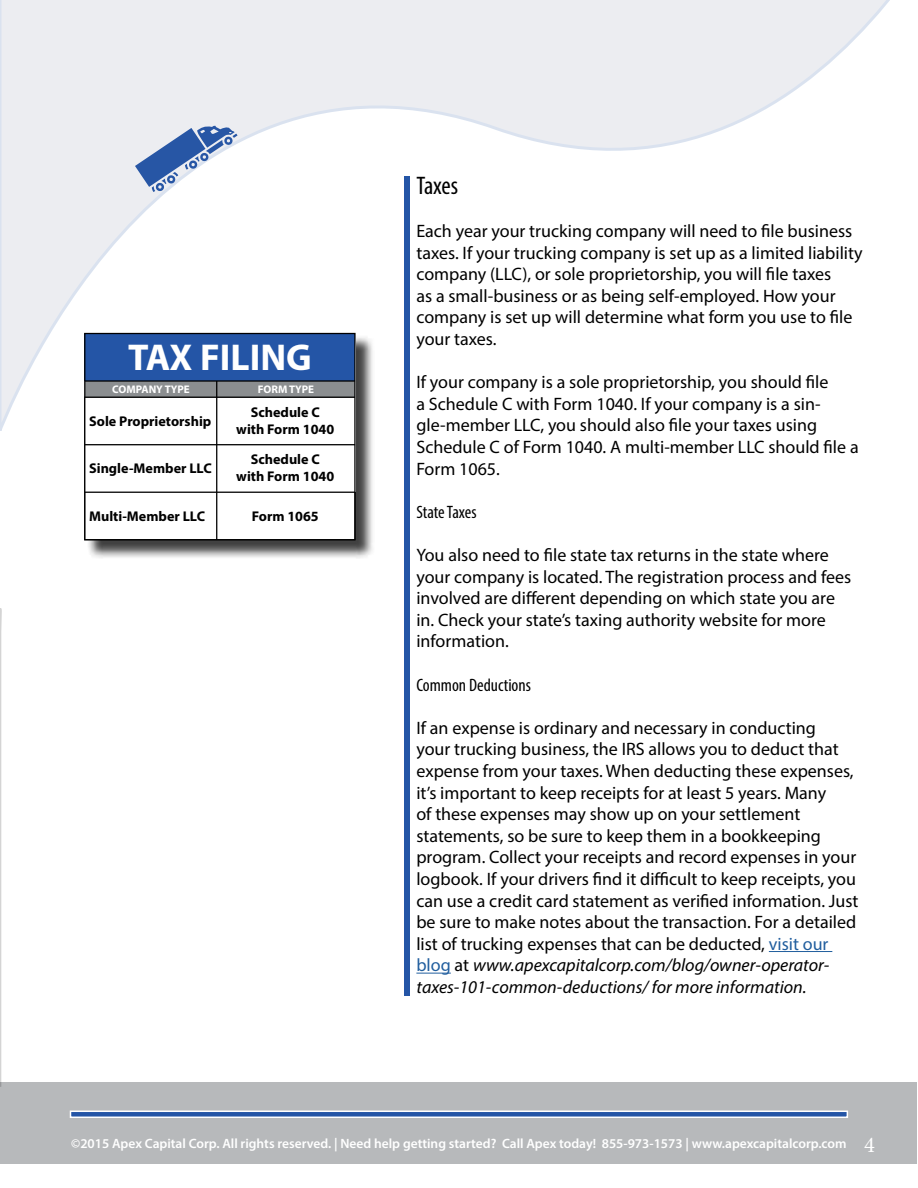
<style>
.page{position:relative;width:918px;height:1188px;background:#fff}
.page>*{position:absolute;margin:0;border:0;box-sizing:border-box;transform-origin:0 0}
.t1{font:700 37.5px "Myriad Pro";color:#fff}
.t2{font:condensed 25.5px "Myriad Pro";letter-spacing:-.005em;color:#000}
.t3{font:22.5px "Minion Pro";color:#fff}
.t4{font:18px/21.6px "Myriad Pro";color:#000}
.t5{font:condensed 18px "Myriad Pro";color:#000}
.t6{font:700 14.1px/17px "Myriad Pro";color:#000;text-align:center}
.t7{font:600 13.5px "Myriad Pro";color:#fff}
.t8{font:700 11.1px "Myriad Pro";color:#fff}
.s1{color:#215e9e}
.s2{font-style:italic}
</style>
<div class="page">
<div style="left:0;top:1082px;width:916px;height:81px;background:#b7b9bb"></div>
<svg style="left:70px;top:1111px;width:778px;height:7px;background:#7292c5"></svg>
<svg style="left:0;top:0;width:890px;height:431px"></svg>
<hr style="left:769px;top:951px;width:63px;height:1px;background:#215e9e">
<hr style="left:416px;top:973px;width:35px;height:1px;background:#215e9e">
<div style="left:87px;top:336px;width:288px;height:223px;background:#000;opacity:.75"></div>
<div style="left:85px;top:397px;width:270px;height:143px;background:#fff"></div>
<div style="left:85px;top:334px;width:270px;height:47px;background:#2455a6"></div>
<div style="left:214px;top:381px;width:141px;height:16px;background:#8b8e90"></div>
<div style="left:85px;top:381px;width:135px;height:16px;background:#8b8e90"></div>
<hr style="left:216px;top:381px;width:1px;height:159px;background:#000">
<hr style="left:85px;top:444px;width:270px;height:1px;background:#000">
<hr style="left:85px;top:492px;width:270px;height:1px;background:#000">
<hr style="left:85px;top:397px;width:270px;height:1px;background:#000">
<hr style="left:85px;top:380px;width:270px;height:2px;background:#000">
<div style="left:84px;top:333px;width:272px;height:207px;border:1px solid #000"></div>
<div style="left:404px;top:176px;width:6px;height:819px;background:#2455a6"></div>
<svg style="left:0;top:608px;width:2px;height:479px"></svg>
<svg style="left:135px;top:125px;width:103px;height:67px"></svg>
<h1 class="t1" style="left:128px;top:333px;width:185px">TAX FILING</h1>
<p class="t8" style="left:112px;top:382px;width:79px">COMPANY TYPE</p>
<p class="t8" style="left:258px;top:382px;width:58px">FORM TYPE</p>
<p class="t6" style="left:89px;top:412px;width:124px">Sole Proprietorship</p>
<p class="t6" style="left:89px;top:459px;width:124px">Single-Member LLC</p>
<p class="t6" style="left:89px;top:507px;width:117px">Multi-Member LLC</p>
<p class="t6" style="left:236px;top:404px;width:99px">Schedule C with Form 1040</p>
<p class="t6" style="left:236px;top:451px;width:99px">Schedule C with Form 1040</p>
<p class="t6" style="left:252px;top:507px;width:69px">Form 1065</p>
<h2 class="t2" style="left:416px;top:170px;width:43px">Taxes</h2>
<p class="t4" style="left:416px;top:220px;width:448px">Each year your trucking company will need to file business taxes. If your trucking company is set up as a limited liability company (LLC), or sole proprietorship, you will file taxes<br>as a small-business or as being self-employed. How your company is set up will determine what form you use to file your taxes.</p>
<p class="t4" style="left:416px;top:371px;width:444px">If your company is a sole proprietorship, you should file<br>a Schedule C with Form 1040. If your company is a sin&shy;gle-member LLC, you should also file your taxes using Schedule C of Form 1040. A multi-member LLC should file a Form 1065.</p>
<p class="t5" style="left:416px;top:501px;width:62px">State Taxes</p>
<p class="t4" style="left:416px;top:544px;width:436px">You also need to file state tax returns in the state where your company is located. The registration process and fees involved are different depending on which state you are in. Check your state’s taxing authority website for more information.</p>
<p class="t5" style="left:416px;top:674px;width:116px">Common Deductions</p>
<p class="t4" style="left:416px;top:717px;width:444px">If an expense is ordinary and necessary in conducting<br>your trucking business, the IRS allows you to deduct that expense from your taxes. When deducting these expenses, it’s important to keep receipts for at least 5 years. Many<br>of these expenses may show up on your settlement statements, so be sure to keep them in a bookkeeping program. Collect your receipts and record expenses in your logbook. If your drivers find it difficult to keep receipts, you can use a credit card statement as verified information. Just be sure to make notes about the transaction. For a detailed list of trucking expenses that can be deducted, <span class="s1">visit our blog</span> at <span class="s2">www.apexcapitalcorp.com/blog/owner-operator&shy;taxes-101-common-deductions/ for more information.</span></p>
<p class="t7" style="left:71px;top:1135px;width:777px">©2015 Apex Capital Corp. All rights reserved. | Need help getting started? Call Apex today! 855-973-1573 | www.apexcapitalcorp.com</p>
<p class="t3" style="left:864px;top:1130px;width:12px">4</p>
</div>
